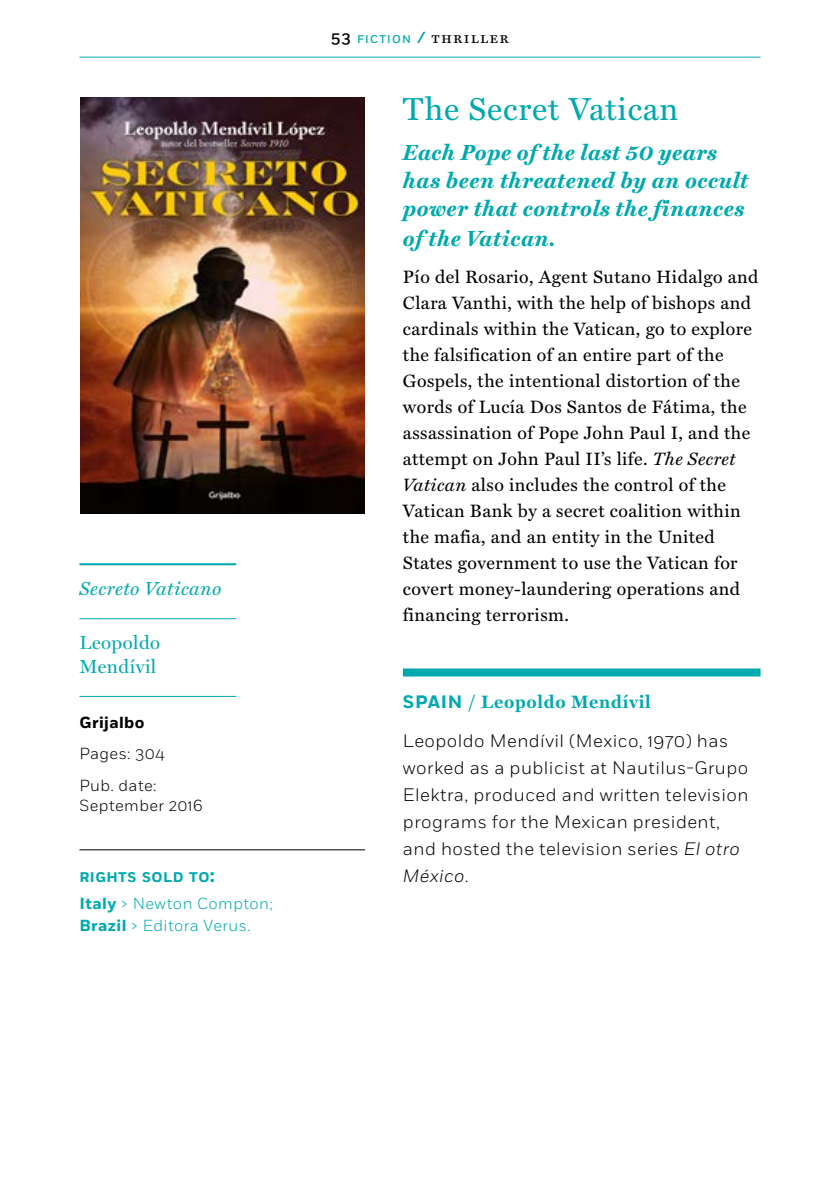
<style>
.page{position:relative;width:840px;height:1191px;background:#fff}
.page>*{position:absolute;margin:0;border:0;box-sizing:border-box;transform-origin:0 0}
.t1{font:32px "Miller Text Roman";letter-spacing:.025em;color:#00a9ae}
.t2{font:italic 700 22px/28px "Miller Text";letter-spacing:.025em;color:#00a9ae}
.t3{font:19px/24px "Miller Display Roman";letter-spacing:.025em;color:#00a9ae}
.t4{font:italic 19px "Miller Text";letter-spacing:.025em;color:#00a9ae}
.t5{font:18px/26px "Miller Text";letter-spacing:.025em;color:#000}
.t6{font:300 18px/27px "Fort";letter-spacing:.025em;color:#000}
.t7{font:700 18px "Miller Text";letter-spacing:.04em;color:#00a9ae}
.t8{font:300 16px/22px "Fort";letter-spacing:.025em;color:#00a9ae}
.t9{font:300 16px/31.4px "Fort";letter-spacing:.025em;color:#000}
.t10{font:16px "Miller Text SC";letter-spacing:.075em;color:#000}
.t11{font:700 16px "Fort";letter-spacing:.025em;color:#000}
.t12{font:700 14px "Fort";letter-spacing:.035em;color:#00a9ae}
.s1{font-size:20px}
.s2{font-weight:700}
.s3{font-family:"Fort";font-weight:500}
.s4{font-family:"Fort";font-weight:500;font-size:11.2px;color:#00a9ae}
.s5{font-family:"Fort";font-weight:500;color:#00a9ae}
.s6{font-style:italic}
.s7{font-family:"Fort"}
</style>
<div class="page">
<hr style="left:79px;top:57px;width:681px;height:1px;background:#00a9ae">
<div style="left:403px;top:668px;width:357px;height:8px;background:#00a9ae"></div>
<hr style="left:79px;top:563px;width:157px;height:2px;background:#00a9ae">
<hr style="left:79px;top:618px;width:157px;height:1px;background:#00a9ae">
<hr style="left:79px;top:696px;width:157px;height:1px;background:#00a9ae">
<img style="left:80px;top:97px;width:284px;height:416px">
<hr style="left:79px;top:849px;width:286px;height:1px;background:#000">
<p class="t4" style="left:79px;top:577px;width:143px">Secreto Vaticano</p>
<p class="t3" style="left:79px;top:630px;width:82px">Leopoldo<br>Mendívil</p>
<p class="t11" style="left:79px;top:712px;width:66px">Grijalbo</p>
<p class="t9" style="left:79px;top:738px;width:87px">Pages: 304<br>Pub. date:</p>
<p class="t9" style="left:79px;top:789px;width:125px">September 2016</p>
<p class="t12" style="left:79px;top:868px;width:137px">RIGHTS SOLD TO<span class="s1">:</span></p>
<p class="t8" style="left:79px;top:893px;width:195px"><span class="s2">Italy</span> &gt; Newton Compton;<br><span class="s2">Brazil</span> &gt; Editora Verus.</p>
<p class="t10" style="left:331px;top:28px;width:179px"><span class="s3">53</span> <span class="s4">FICTION</span> <span class="s5">/</span> thriller</p>
<h1 class="t1" style="left:403px;top:90px;width:277px">The Secret Vatican</h1>
<p class="t2" style="left:403px;top:138px;width:346px">Each Pope of the last 50 years has been threatened by an occult power that controls the finances</p>
<p class="t2" style="left:403px;top:224px;width:154px">of the Vatican.</p>
<p class="t5" style="left:403px;top:264px;width:357px">Pío del Rosario, Agent Sutano Hidalgo and Clara Vanthi, with the help of bishops and cardinals within the Vatican, go to explore the falsification of an entire part of the Gospels, the intentional distortion of the words of Lucía Dos Santos de Fátima, the assassination of Pope John Paul I, and the attempt on John Paul II’s life. <span class="s6">The Secret Vatican</span> also includes the control of the Vatican Bank by a secret coalition within the mafia, and an entity in the United States government to use the Vatican for covert money-laundering operations and financing terrorism.</p>
<p class="t7" style="left:403px;top:691px;width:249px"><span class="s7">SPAIN</span> / Leopoldo Mendívil</p>
<p class="t6" style="left:403px;top:727px;width:347px">Leopoldo Mendívil (Mexico, 1970) has worked as a publicist at Nautilus-Grupo Elektra, produced and written television programs for the Mexican president, and hosted the television series <span class="s6">El otro México</span>.</p>
</div>
